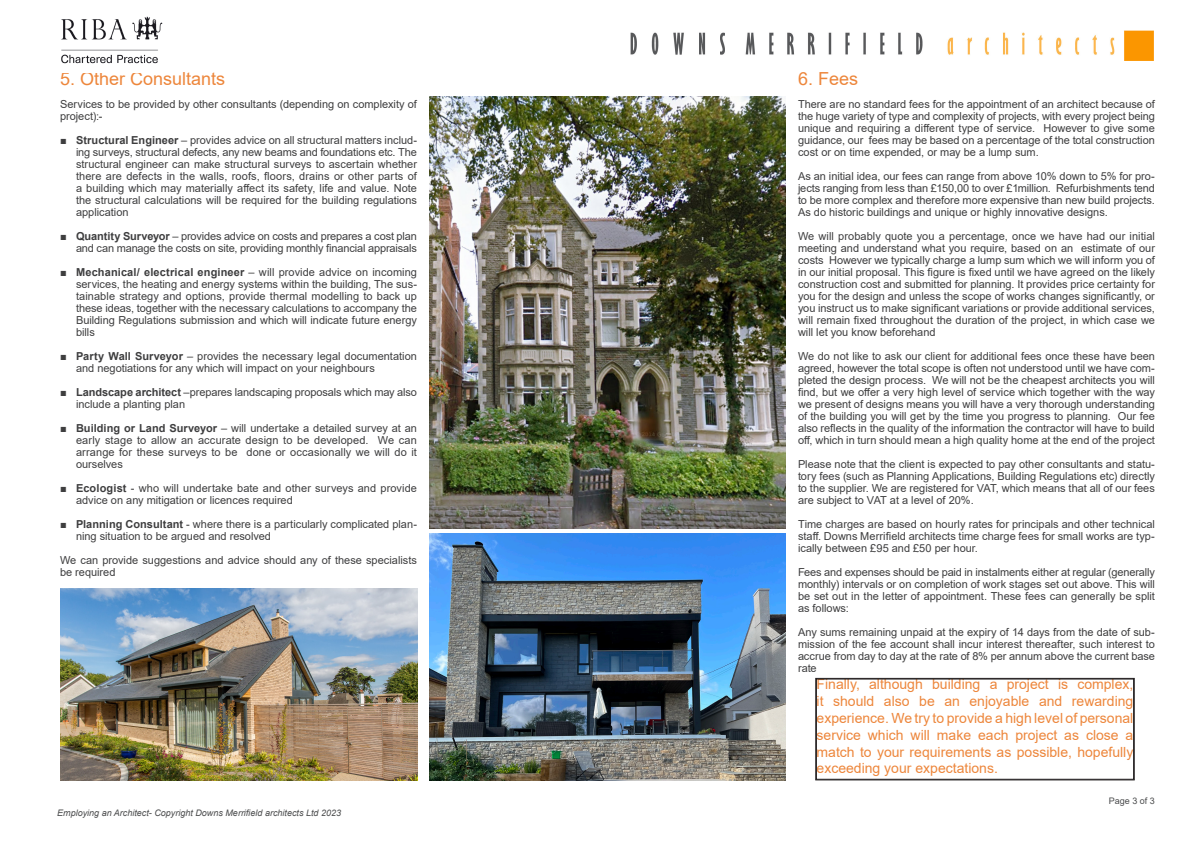
<style>
.page{position:relative;width:1191px;height:842px;background:#fff}
.page>*{position:absolute;margin:0;border:0;box-sizing:border-box;transform-origin:0 0}
.Sub_Section{font:18px "Arial";color:#ed863b}
.Sub_Section-2{font:14px/16.8px "Arial";color:#ed863b;text-align:justify}
.t1{font:11px/12px "Arial";color:#3e3e3f;text-align:justify}
.t2{font:italic 9px "Arial";color:#4b4c4d}
.t3{font:9px "Arial";color:#4b4c4d}
.s1{font-weight:700}
</style>
<div class="page">
<img style="left:631px;top:30px;width:523px;height:30px">
<svg style="left:815px;top:678px;width:319px;height:102px"></svg>
<img style="left:429px;top:96px;width:357px;height:432px">
<img style="left:60px;top:588px;width:357px;height:192px">
<img style="left:429px;top:533px;width:357px;height:247px">
<img style="left:61px;top:16px;width:102px;height:48px">
<p class="Sub_Section" style="left:60px;top:66px;width:167px">5. Other Consultants</p>
<p class="t1" style="left:60px;top:98px;width:358px">Services to be provided by other consultants (depending on complexity of project):-</p>
<p class="t1" style="left:76px;top:134px;width:342px;text-indent:-16px">■ <span class="s1">Structural Engineer</span> – provides advice on all structural matters includ&shy;ing surveys, structural defects, any new beams and foundations etc. The structural engineer can make structural surveys to ascertain whether there are defects in the walls, roofs, floors, drains or other parts of a building which may materially affect its safety, life and value. Note the structural calculations will be required for the building regulations application</p>
<p class="t1" style="left:60px;top:230px;width:358px;text-align:right">■ <span class="s1">Quantity Surveyor</span> – provides advice on costs and prepares a cost plan and can manage the costs on site, providing monthly financial appraisals</p>
<p class="t1" style="left:76px;top:266px;width:342px;text-indent:-16px">■ <span class="s1">Mechanical/ electrical engineer</span> – will provide advice on incoming services, the heating and energy systems within the building, The sus&shy;tainable strategy and options, provide thermal modelling to back up these ideas, together with the necessary calculations to accompany the Building Regulations submission and which will indicate future energy bills</p>
<p class="t1" style="left:76px;top:350px;width:342px;text-indent:-16px">■ <span class="s1">Party Wall Surveyor</span> – provides the necessary legal documentation and negotiations for any which will impact on your neighbours</p>
<p class="t1" style="left:76px;top:386px;width:342px;text-indent:-16px">■ <span class="s1">Landscape architect</span> –prepares landscaping proposals which may also include a planting plan</p>
<p class="t1" style="left:76px;top:422px;width:342px;text-indent:-16px">■ <span class="s1">Building or Land Surveyor</span> – will undertake a detailed survey at an early stage to allow an accurate design to be developed. We can arrange for these surveys to be done or occasionally we will do it ourselves</p>
<p class="t1" style="left:76px;top:482px;width:342px;text-indent:-16px">■ <span class="s1">Ecologist</span> - who will undertake bate and other surveys and provide advice on any mitigation or licences required</p>
<p class="t1" style="left:76px;top:518px;width:342px;text-indent:-16px">■ <span class="s1">Planning Consultant</span> - where there is a particularly complicated plan&shy;ning situation to be argued and resolved</p>
<p class="t1" style="left:60px;top:554px;width:358px">We can provide suggestions and advice should any of these specialists be required</p>
<p class="t2" style="left:57px;top:807px;width:285px">Employing an Architect- Copyright Downs Merrifield architects Ltd 2023</p>
<p class="Sub_Section" style="left:798px;top:66px;width:62px">6. Fees</p>
<p class="t1" style="left:798px;top:98px;width:358px">There are no standard fees for the appointment of an architect because of the huge variety of type and complexity of projects, with every project being unique and requiring a different type of service. However to give some guidance, our fees may be based on a percentage of the total construction cost or on time expended, or may be a lump sum.</p>
<p class="t1" style="left:798px;top:170px;width:358px">As an initial idea, our fees can range from above 10% down to 5% for pro&shy;jects ranging from less than £150,00 to over £1million. Refurbishments tend to be more complex and therefore more expensive than new build projects.<br>As do historic buildings and unique or highly innovative designs.</p>
<p class="t1" style="left:798px;top:230px;width:358px">We will probably quote you a percentage, once we have had our initial meeting and understand what you require, based on an estimate of our costs However we typically charge a lump sum which we will inform you of in our initial proposal. This figure is fixed until we have agreed on the likely construction cost and submitted for planning. It provides price certainty for you for the design and unless the scope of works changes significantly, or you instruct us to make significant variations or provide additional services, will remain fixed throughout the duration of the project, in which case we will let you know beforehand</p>
<p class="t1" style="left:798px;top:350px;width:358px">We do not like to ask our client for additional fees once these have been agreed, however the total scope is often not understood until we have com&shy;pleted the design process. We will not be the cheapest architects you will find, but we offer a very high level of service which together with the way we present of designs means you will have a very thorough understanding of the building you will get by the time you progress to planning. Our fee also reflects in the quality of the information the contractor will have to build off, which in turn should mean a high quality home at the end of the project</p>
<p class="t1" style="left:798px;top:458px;width:358px">Please note that the client is expected to pay other consultants and statu&shy;tory fees (such as Planning Applications, Building Regulations etc) directly to the supplier. We are registered for VAT, which means that all of our fees are subject to VAT at a level of 20%.</p>
<p class="t1" style="left:798px;top:518px;width:358px">Time charges are based on hourly rates for principals and other technical staff. Downs Merrifield architects time charge fees for small works are typ&shy;ically between £95 and £50 per hour.</p>
<p class="t1" style="left:798px;top:566px;width:358px">Fees and expenses should be paid in instalments either at regular (generally monthly) intervals or on completion of work stages set out above. This will be set out in the letter of appointment. These fees can generally be split as follows:</p>
<p class="t1" style="left:798px;top:626px;width:358px">Any sums remaining unpaid at the expiry of 14 days from the date of sub&shy;mission of the fee account shall incur interest thereafter, such interest to accrue from day to day at the rate of 8% per annum above the current base rate</p>
<p class="Sub_Section-2" style="left:816px;top:676px;width:318px">Finally, although building a project is complex, it should also be an enjoyable and rewarding experience. We try to provide a high level of personal service which will make each project as close a match to your requirements as possible, hopefully exceeding your expectations.</p>
<p class="t3" style="left:1109px;top:795px;width:48px">Page 3 of 3</p>
</div>
